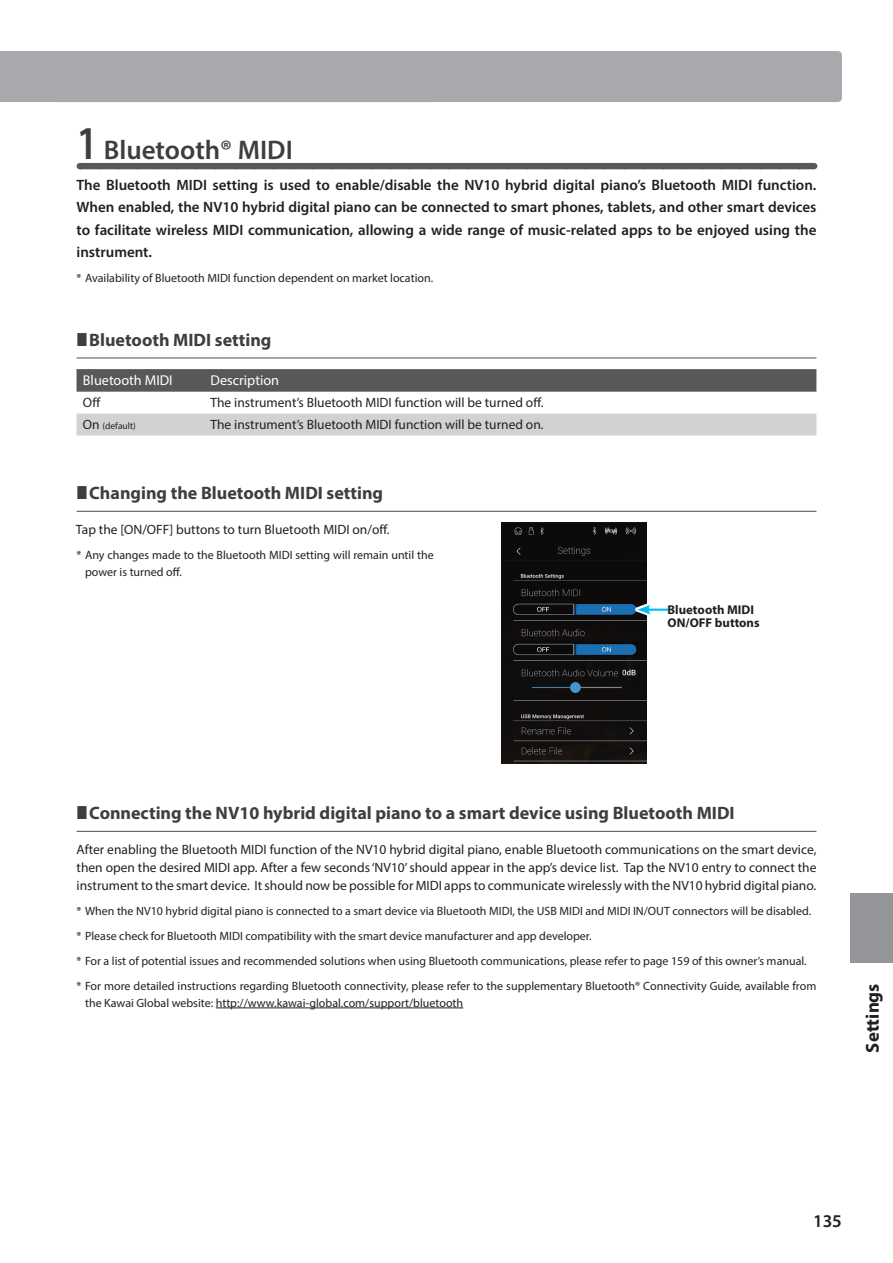
<style>
.page{position:relative;width:893px;height:1263px;background:#fff}
.page>*{position:absolute;margin:0;border:0;box-sizing:border-box;transform-origin:0 0}
.t1{font:600 27px "Myriad Pro";color:#3e3e3f}
.t2{font:700 18.75px "Myriad Pro";color:#231f20}
.t3{font:700 18px "Myriad Pro";color:#3e3e3f}
.t4{font:600 18px "Myriad Pro";color:#231f20}
.t5{font:600 15px/22.5px "Myriad Pro";color:#231f20;text-align:justify}
.t6{font:14.25px "Myriad Pro";color:#fff}
.t7{font:13.5px/18px "Myriad Pro";color:#231f20;text-align:justify}
.t8{font:700 12.75px/13.5px "Myriad Pro";color:#231f20}
.t9{font:12px/25px "Myriad Pro";color:#231f20}
.t10{font:9.45px "Myriad Pro";color:#231f20}
.s1{font-size:47.25px}
.s2{font-size:13.5px}
</style>
<div class="page">
<div style="left:51px;top:51px;width:791px;height:51px;background:#a8a9ad;border-radius:4px"></div>
<div style="left:850px;top:893px;width:43px;height:69px;background:#939598"></div>
<div style="left:0;top:51px;width:53px;height:51px;background:#a8a9ad"></div>
<div style="left:80px;top:163px;width:733px;height:6px;background:#57585a"></div>
<hr style="left:77px;top:357px;width:739px;height:1px;background:#57585a">
<hr style="left:77px;top:511px;width:739px;height:1px;background:#57585a">
<hr style="left:77px;top:831px;width:739px;height:1px;background:#57585a">
<hr style="left:216px;top:1007px;width:247px;height:1px;background:#231f20">
<svg style="left:77px;top:369px;width:739px;height:23px;background:#5a5b5d"></svg>
<div style="left:77px;top:414px;width:739px;height:21px;background:#d1d2d4"></div>
<img style="left:502px;top:523px;width:144px;height:241px">
<svg style="left:635px;top:603px;width:33px;height:13px"></svg>
<hr style="left:646px;top:609px;width:76px;height:2px;background:#01bdf2">
<svg style="left:637px;top:605px;width:13px;height:9px"></svg>
<div style="left:668px;top:603px;width:148px;height:32px;background:#fff"></div>
<h1 class="t1" style="left:77px;top:132px;width:218px"><span class="s1">1</span> Bluetooth® MIDI</h1>
<p class="t5" style="left:77px;top:173px;width:741px">The Bluetooth MIDI setting is used to enable/disable the NV10 hybrid digital piano’s Bluetooth MIDI function.<br>When enabled, the NV10 hybrid digital piano can be connected to smart phones, tablets, and other smart devices to facilitate wireless MIDI communication, allowing a wide range of music-related apps to be enjoyed using the instrument.</p>
<p class="t9" style="left:77px;top:265px;width:358px">* Availability of Bluetooth MIDI function dependent on market location.</p>
<h3 class="t3" style="left:89px;top:328px;width:184px">Bluetooth MIDI setting</h3>
<p class="t6" style="left:83px;top:371px;width:91px">Bluetooth MIDI</p>
<p class="t6" style="left:210px;top:371px;width:70px">Description</p>
<p class="t7" style="left:83px;top:393px;width:19px">Off</p>
<p class="t7" style="left:210px;top:393px;width:335px">The instrument’s Bluetooth MIDI function will be turned off.</p>
<p class="t10" style="left:83px;top:420px;width:54px"><span class="s2">On</span> (default)</p>
<p class="t7" style="left:210px;top:415px;width:335px">The instrument’s Bluetooth MIDI function will be turned on.</p>
<h3 class="t3" style="left:89px;top:481px;width:295px">Changing the Bluetooth MIDI setting</h3>
<p class="t7" style="left:76px;top:520px;width:315px">Tap the [ON/OFF] buttons to turn Bluetooth MIDI on/off.</p>
<p class="t9" style="left:85px;top:547px;width:350px;line-height:16.5px;text-indent:-9px">* Any changes made to the Bluetooth MIDI setting will remain until the power is turned off.</p>
<p class="t8" style="left:668px;top:602px;width:94px">Bluetooth MIDI<br>ON/OFF buttons</p>
<h3 class="t3" style="left:89px;top:801px;width:647px">Connecting the NV10 hybrid digital piano to a smart device using Bluetooth MIDI</h3>
<p class="t7" style="left:77px;top:840px;width:741px">After enabling the Bluetooth MIDI function of the NV10 hybrid digital piano, enable Bluetooth communications on the smart device, then open the desired MIDI app. After a few seconds ‘NV10’ should appear in the app’s device list. Tap the NV10 entry to connect the instrument to the smart device. It should now be possible for MIDI apps to communicate wirelessly with the NV10 hybrid digital piano.</p>
<p class="t9" style="left:77px;top:898px;width:741px">* When the NV10 hybrid digital piano is connected to a smart device via Bluetooth MIDI, the USB MIDI and MIDI IN/OUT connectors will be disabled. * Please check for Bluetooth MIDI compatibility with the smart device manufacturer and app developer.<br>* For a list of potential issues and recommended solutions when using Bluetooth communications, please refer to page 159 of this owner’s manual.<br>* For more detailed instructions regarding Bluetooth connectivity, please refer to the supplementary Bluetooth® Connectivity Guide, available from</p>
<p class="t9" style="left:85px;top:990px;width:380px">the Kawai Global website: http://www.kawai-global.com/support/bluetooth</p>
<h2 class="t2" style="left:860px;top:1052px;width:71px;rotate:-90deg">Settings</h2>
<h3 class="t4" style="left:813px;top:1209px;width:30px">135</h3>
</div>
